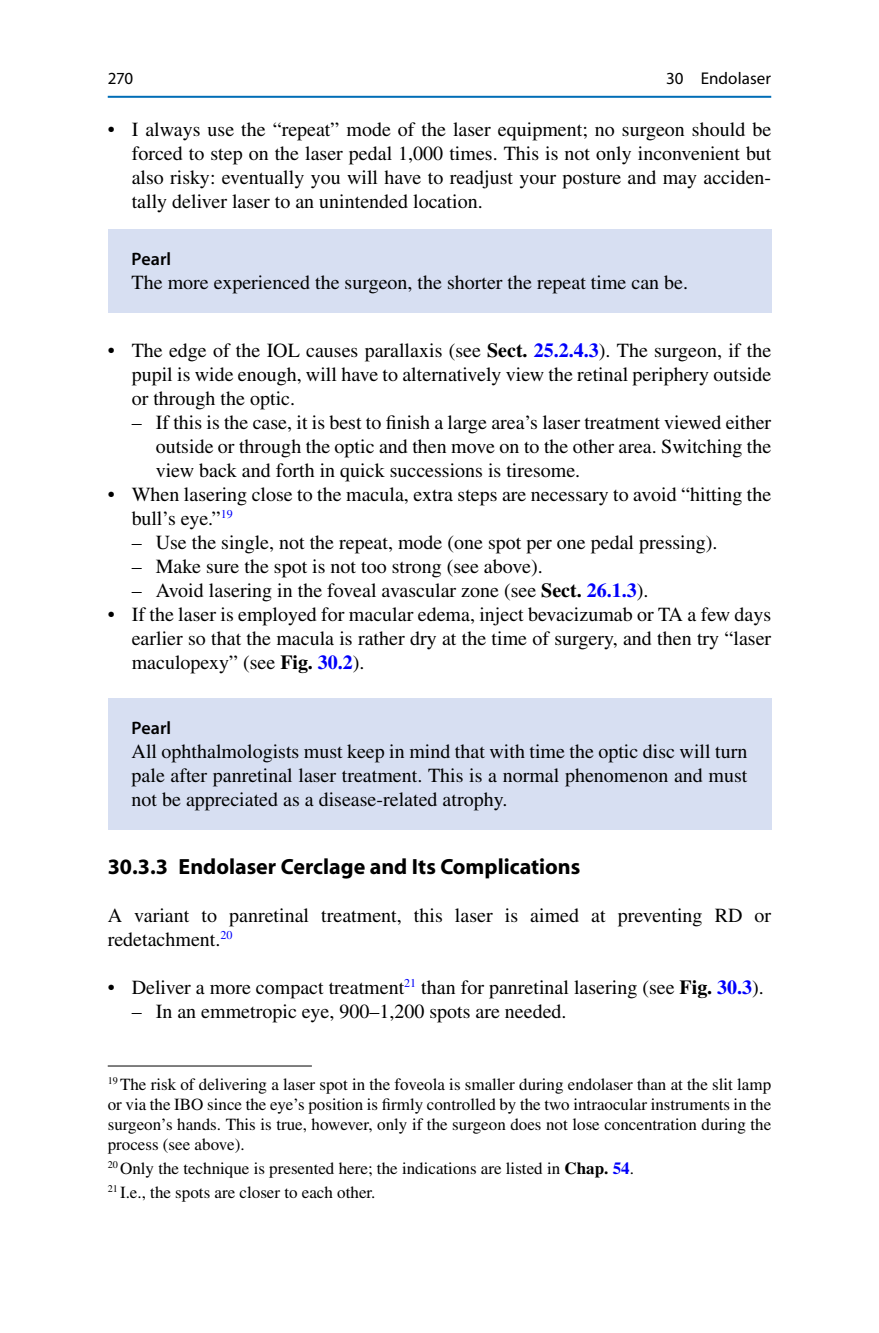
<style>
.page{position:relative;width:879px;height:1333px;background:#fff}
.page>*{position:absolute;margin:0;border:0;box-sizing:border-box;transform-origin:0 0}
.t1{font:700 22px "Dpmfmw Myriad";color:#000}
.t2{font:20px/24px "Jcpcvw Times";color:#000;text-align:justify}
.t3{font:600 18px "Htdqvg Myriad";color:#000}
.t4{font:17px/20px "Jcpcvw Times";color:#000;text-align:justify}
.t5{font:17px "Mygtpj Myriad";letter-spacing:.01em;color:#000}
.s1{font-family:"Mrscrt Times";font-weight:700}
.s2{font-family:"Mrscrt Times";font-weight:700;color:#0000fa}
</style>
<div class="page">
<hr style="left:108px;top:1065px;width:204px;height:1px;background:#000">
<div style="left:108px;top:229px;width:663px;height:83px;background:#d7dff2"></div>
<div style="left:108px;top:698px;width:663px;height:131px;background:#d7dff2"></div>
<hr style="left:108px;top:96px;width:663px;height:2px;background:#006db6">
<p class="t5" style="left:666px;top:72px;width:106px">30 Endolaser</p>
<p class="t5" style="left:108px;top:72px;width:27px">270</p>
<p class="t2" style="left:132px;top:120px;width:641px;text-indent:-24px">• I always use the “repeat” mode of the laser equipment; no surgeon should be forced to step on the laser pedal 1,000 times. This is not only inconvenient but also risky: eventually you will have to readjust your posture and may acciden&shy;tally deliver laser to an unintended location.</p>
<p class="t3" style="left:132px;top:252px;width:41px">Pearl</p>
<p class="t2" style="left:132px;top:272px;width:558px">The more experienced the surgeon, the shorter the repeat time can be.</p>
<p class="t2" style="left:132px;top:340px;width:641px;text-indent:-24px">• The edge of the IOL causes parallaxis (see <span class="s1">Sect.</span> <span class="s2">25.2.4.3</span> ). The surgeon, if the pupil is wide enough, will have to alternatively view the retinal periphery outside or through the optic.</p>
<p class="t2" style="left:156px;top:412px;width:617px;text-indent:-24px">– If this is the case, it is best to finish a large area’s laser treatment viewed either outside or through the optic and then move on to the other area. Switching the view back and forth in quick successions is tiresome.</p>
<p class="t2" style="left:132px;top:484px;width:641px;text-indent:-24px">• When lasering close to the macula, extra steps are necessary to avoid “hitting the bull’s eye.” <sup>19</sup></p>
<p class="t2" style="left:132px;top:532px;width:587px">– Use the single, not the repeat, mode (one spot per one pedal pressing).</p>
<p class="t2" style="left:132px;top:556px;width:412px">– Make sure the spot is not too strong (see above).</p>
<p class="t2" style="left:132px;top:580px;width:518px">– Avoid lasering in the foveal avascular zone (see <span class="s1">Sect.</span> <span class="s2">26.1.3</span> ).</p>
<p class="t2" style="left:132px;top:604px;width:641px;text-indent:-24px">• If the laser is employed for macular edema, inject bevacizumab or TA a few days earlier so that the macula is rather dry at the time of surgery, and then try “laser maculopexy” (see <span class="s1">Fig.</span> <span class="s2">30.2</span> ).</p>
<p class="t3" style="left:132px;top:721px;width:41px">Pearl</p>
<p class="t2" style="left:132px;top:741px;width:617px">All ophthalmologists must keep in mind that with time the optic disc will turn pale after panretinal laser treatment. This is a normal phenomenon and must not be appreciated as a disease-related atrophy.</p>
<p class="t1" style="left:108px;top:858px;width:474px">30.3.3 Endolaser Cerclage and Its Complications</p>
<p class="t2" style="left:108px;top:905px;width:665px">A variant to panretinal treatment, this laser is aimed at preventing RD or redetachment. <sup>20</sup></p>
<p class="t2" style="left:108px;top:977px;width:657px">• Deliver a more compact treatment <sup>21</sup> than for panretinal lasering (see <span class="s1">Fig.</span> <span class="s2">30.3</span> ).</p>
<p class="t2" style="left:132px;top:1001px;width:436px">– In an emmetropic eye, 900–1,200 spots are needed.</p>
<p class="t4" style="left:108px;top:1075px;width:665px"><sup>19</sup> The risk of delivering a laser spot in the foveola is smaller during endolaser than at the slit lamp or via the IBO since the eye’s position is firmly controlled by the two intraocular instruments in the surgeon’s hands. This is true, however, only if the surgeon does not lose concentration during the process (see above).</p>
<p class="t4" style="left:108px;top:1157px;width:528px;line-height:24px"><sup>20</sup> Only the technique is presented here; the indications are listed in <span class="s1">Chap.</span> <span class="s2">54</span> .<br><sup>21</sup> I.e., the spots are closer to each other.</p>
</div>
